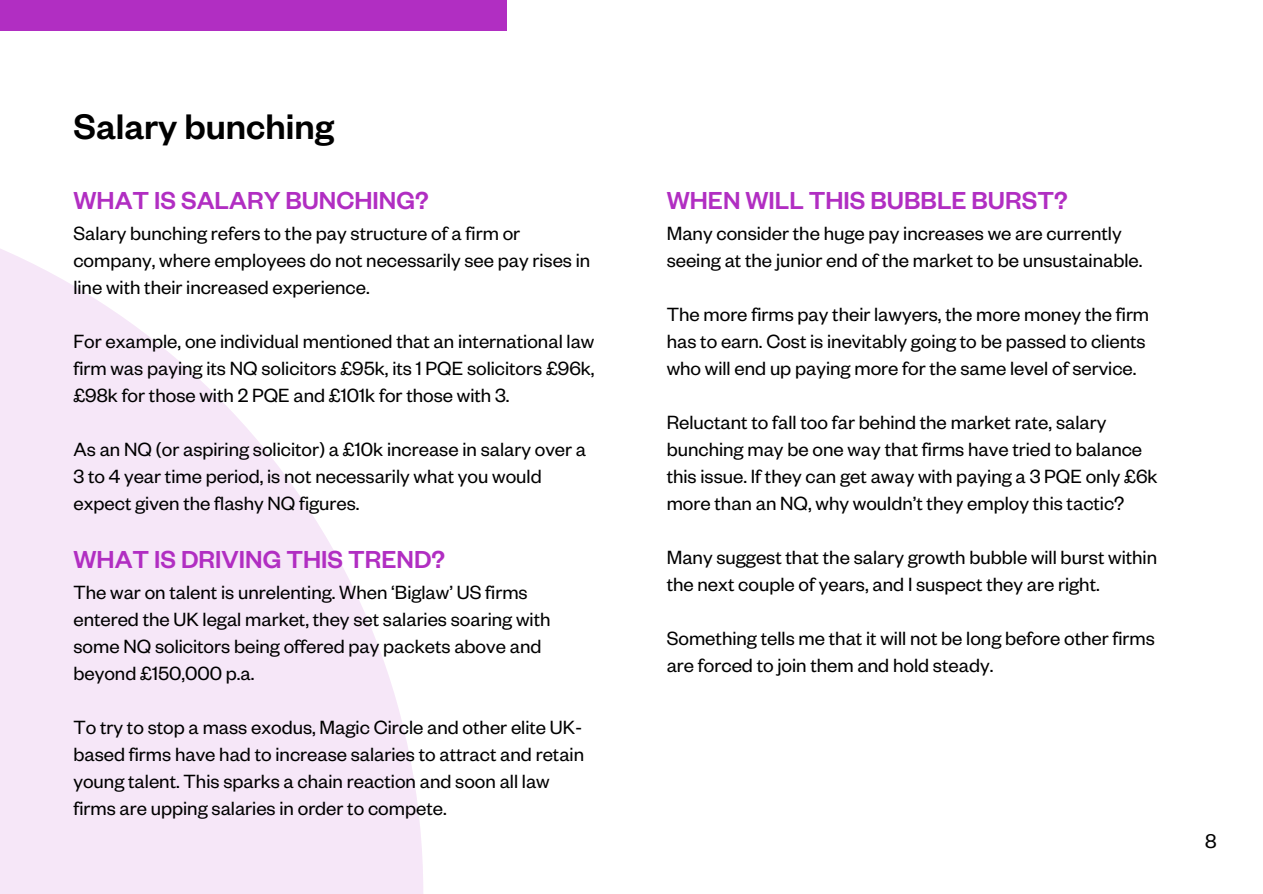
<style>
.page{position:relative;width:1263px;height:894px;background:#fff}
.page>*{position:absolute;margin:0;border:0;box-sizing:border-box;transform-origin:0 0}
.t1{font:500 39px "Founders Grotesk";color:#000}
.t2{font:500 27px "Founders Grotesk";color:#b12ec2}
.t3{font:21.9px "Founders Grotesk";color:#000}
.t4{font:21px/27px "Founders Grotesk";color:#000}
</style>
<div class="page">
<svg style="left:0;top:249px;width:423px;height:644px;fill:#f6e7f8"></svg>
<div style="left:0;top:0;width:507px;height:31px;background:#b12ec2"></div>
<h1 class="t1" style="left:73px;top:114px;width:262px">Salary bunching</h1>
<p class="t2" style="left:73px;top:192px;width:357px">WHAT IS SALARY BUNCHING?</p>
<p class="t4" style="left:73px;top:223px;width:518px">Salary bunching refers to the pay structure of a firm or company, where employees do not necessarily see pay rises in line with their increased experience.</p>
<p class="t4" style="left:73px;top:331px;width:523px;text-align:justify">For example, one individual mentioned that an international law firm was paying its NQ solicitors £95k, its 1 PQE solicitors £96k, £98k for those with 2 PQE and £101k for those with 3.</p>
<p class="t4" style="left:73px;top:439px;width:514px">As an NQ (or aspiring solicitor) a £10k increase in salary over a<br>3 to 4 year time period, is not necessarily what you would expect given the flashy NQ figures.</p>
<p class="t2" style="left:73px;top:551px;width:373px">WHAT IS DRIVING THIS TREND?</p>
<p class="t4" style="left:73px;top:582px;width:479px">The war on talent is unrelenting. When ‘Biglaw’ US firms entered the UK legal market, they set salaries soaring with some NQ solicitors being offered pay packets above and beyond £150,000 p.a.</p>
<p class="t4" style="left:73px;top:717px;width:512px">To try to stop a mass exodus, Magic Circle and other elite UK&shy;based firms have had to increase salaries to attract and retain young talent. This sparks a chain reaction and soon all law firms are upping salaries in order to compete.</p>
<p class="t2" style="left:667px;top:192px;width:403px">WHEN WILL THIS BUBBLE BURST?</p>
<p class="t4" style="left:667px;top:223px;width:477px">Many consider the huge pay increases we are currently seeing at the junior end of the market to be unsustainable.</p>
<p class="t4" style="left:667px;top:304px;width:484px">The more firms pay their lawyers, the more money the firm has to earn. Cost is inevitably going to be passed to clients who will end up paying more for the same level of service.</p>
<p class="t4" style="left:667px;top:412px;width:492px">Reluctant to fall too far behind the market rate, salary bunching may be one way that firms have tried to balance this issue. If they can get away with paying a 3 PQE only £6k more than an NQ, why wouldn’t they employ this tactic?</p>
<p class="t4" style="left:667px;top:547px;width:492px">Many suggest that the salary growth bubble will burst within the next couple of years, and I suspect they are right.</p>
<p class="t4" style="left:667px;top:628px;width:490px">Something tells me that it will not be long before other firms are forced to join them and hold steady.</p>
<p class="t3" style="left:1205px;top:833px;width:13px">8</p>
</div>
